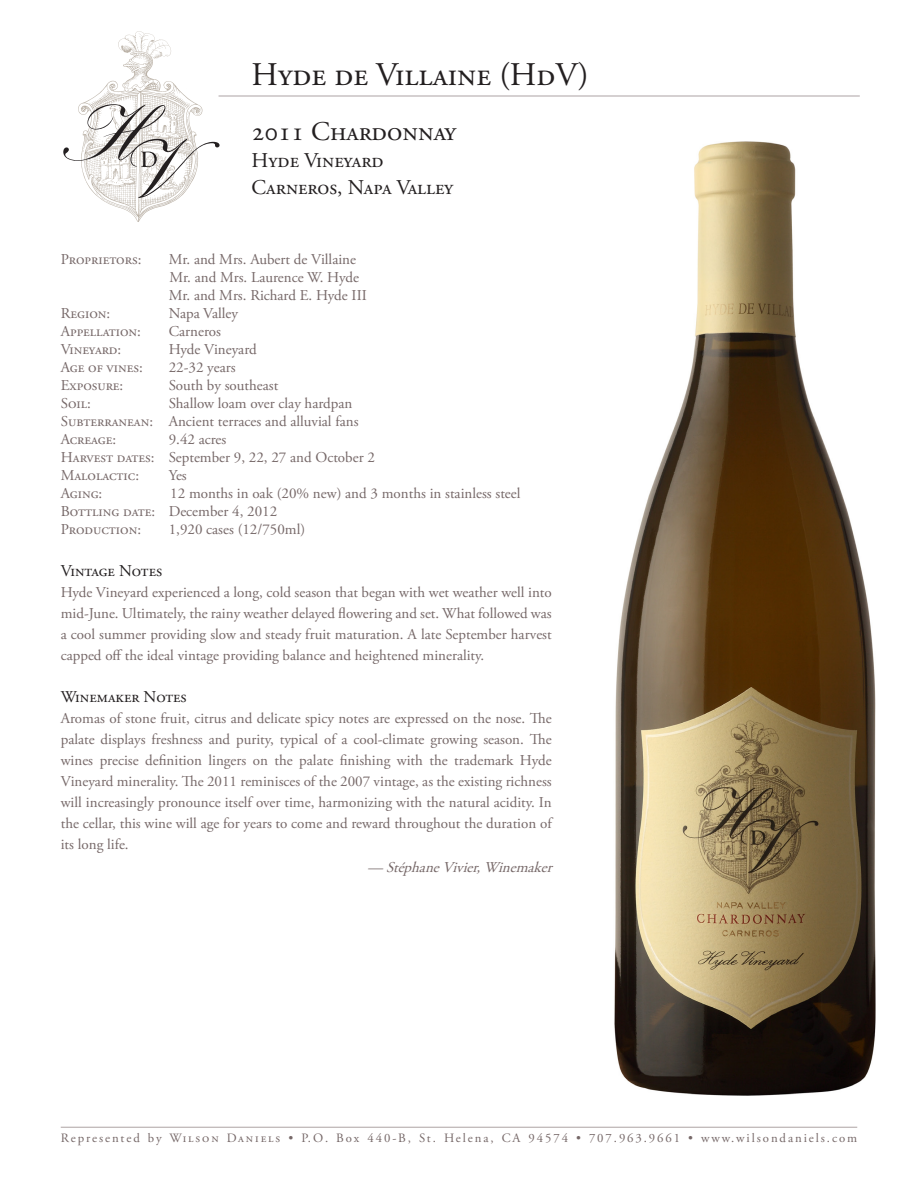
<style>
.page{position:relative;width:918px;height:1188px;background:#fff}
.page>*{position:absolute;margin:0;border:0;box-sizing:border-box;transform-origin:0 0}
.t1{font:33px "Adobe Garamond Pro";color:#231f20}
.t2{font:27px "Adobe Garamond Pro";color:#231f20}
.t3{font:21px "Adobe Garamond Pro";color:#231f20}
.t4{font:16.5px "Adobe Garamond Pro";color:#231f20}
.t5{font:15px/21px "Adobe Garamond Pro";color:#766868;text-align:justify}
.t6{font:italic 15px "Adobe Garamond Pro";color:#766868}
.t7{font:12.75px "Adobe Garamond Pro";letter-spacing:.15em;color:#766868}
</style>
<div class="page">
<img style="left:80px;top:31px;width:117px;height:191px">
<svg style="left:63px;top:104px;width:157px;height:94px"></svg>
<hr style="left:61px;top:1127px;width:796px;height:1px;background:#b6adae">
<hr style="left:219px;top:95px;width:641px;height:2px;background:#b6adae">
<img style="left:614px;top:141px;width:262px;height:954px">
<p class="t1" style="left:252px;top:54px;width:339px">Hyde de Villaine (HdV)</p>
<p class="t2" style="left:252px;top:116px;width:206px">2011 Chardonnay</p>
<p class="t3" style="left:252px;top:148px;width:133px">Hyde Vineyard</p>
<p class="t3" style="left:252px;top:175px;width:203px">Carneros, Napa Valley</p>
<p class="t5" style="left:61px;top:249px;width:82px">Proprietors:</p>
<p class="t5" style="left:169px;top:249px;width:189px">Mr. and Mrs. Aubert de Villaine</p>
<p class="t5" style="left:170px;top:267px;width:191px">Mr. and Mrs. Laurence W. Hyde</p>
<p class="t5" style="left:169px;top:285px;width:200px">Mr. and Mrs. Richard E. Hyde III</p>
<p class="t5" style="left:61px;top:303px;width:51px">Region:</p>
<p class="t5" style="left:169px;top:303px;width:71px">Napa Valley</p>
<p class="t5" style="left:61px;top:321px;width:82px">Appellation:</p>
<p class="t5" style="left:169px;top:321px;width:54px">Carneros</p>
<p class="t5" style="left:61px;top:339px;width:62px">Vineyard:</p>
<p class="t5" style="left:169px;top:339px;width:90px">Hyde Vineyard</p>
<p class="t5" style="left:61px;top:357px;width:84px">Age of vines:</p>
<p class="t5" style="left:169px;top:357px;width:68px">22-32 years</p>
<p class="t5" style="left:61px;top:375px;width:64px">Exposure:</p>
<p class="t5" style="left:169px;top:375px;width:111px">South by southeast</p>
<p class="t5" style="left:61px;top:393px;width:32px">Soil:</p>
<p class="t5" style="left:169px;top:393px;width:185px">Shallow loam over clay hardpan</p>
<p class="t5" style="left:61px;top:411px;width:299px">Subterranean: Ancient terraces and alluvial fans</p>
<p class="t5" style="left:61px;top:429px;width:57px">Acreage:</p>
<p class="t5" style="left:169px;top:429px;width:59px">9.42 acres</p>
<p class="t5" style="left:61px;top:447px;width:316px">Harvest dates: September 9, 22, 27 and October 2</p>
<p class="t5" style="left:61px;top:465px;width:80px">Malolactic:</p>
<p class="t5" style="left:169px;top:465px;width:20px">Yes</p>
<p class="t5" style="left:61px;top:483px;width:43px">Aging:</p>
<p class="t5" style="left:170px;top:483px;width:352px">12 months in oak (20% new) and 3 months in stainless steel</p>
<p class="t5" style="left:61px;top:501px;width:218px">Bottling date: December 4, 2012</p>
<p class="t5" style="left:61px;top:519px;width:82px">Production:</p>
<p class="t5" style="left:169px;top:519px;width:138px">1,920 cases (12/750ml)</p>
<p class="t4" style="left:61px;top:561px;width:103px">Vintage Notes</p>
<p class="t5" style="left:61px;top:582px;width:493px">Hyde Vineyard experienced a long, cold season that began with wet weather well into mid-June. Ultimately, the rainy weather delayed flowering and set. What followed was a cool summer providing slow and steady fruit maturation. A late September harvest capped off the ideal vintage providing balance and heightened minerality.</p>
<p class="t4" style="left:61px;top:687px;width:128px">Winemaker Notes</p>
<p class="t5" style="left:61px;top:708px;width:494px">Aromas of stone fruit, citrus and delicate spicy notes are expressed on the nose. The palate displays freshness and purity, typical of a cool-climate growing season. The wines precise definition lingers on the palate finishing with the trademark Hyde Vineyard minerality. The 2011 reminisces of the 2007 vintage, as the existing richness will increasingly pronounce itself over time, harmonizing with the natural acidity. In the cellar, this wine will age for years to come and reward throughout the duration of its long life.</p>
<p class="t6" style="left:367px;top:858px;width:191px">— StéphaneVivier,Winemaker</p>
<p class="t7" style="left:61px;top:1130px;width:798px">Represented by Wilson Daniels • P.O. Box 440-B, St. Helena, CA 94574 • 707.963.9661 • www.wilsondaniels.com</p>
</div>
